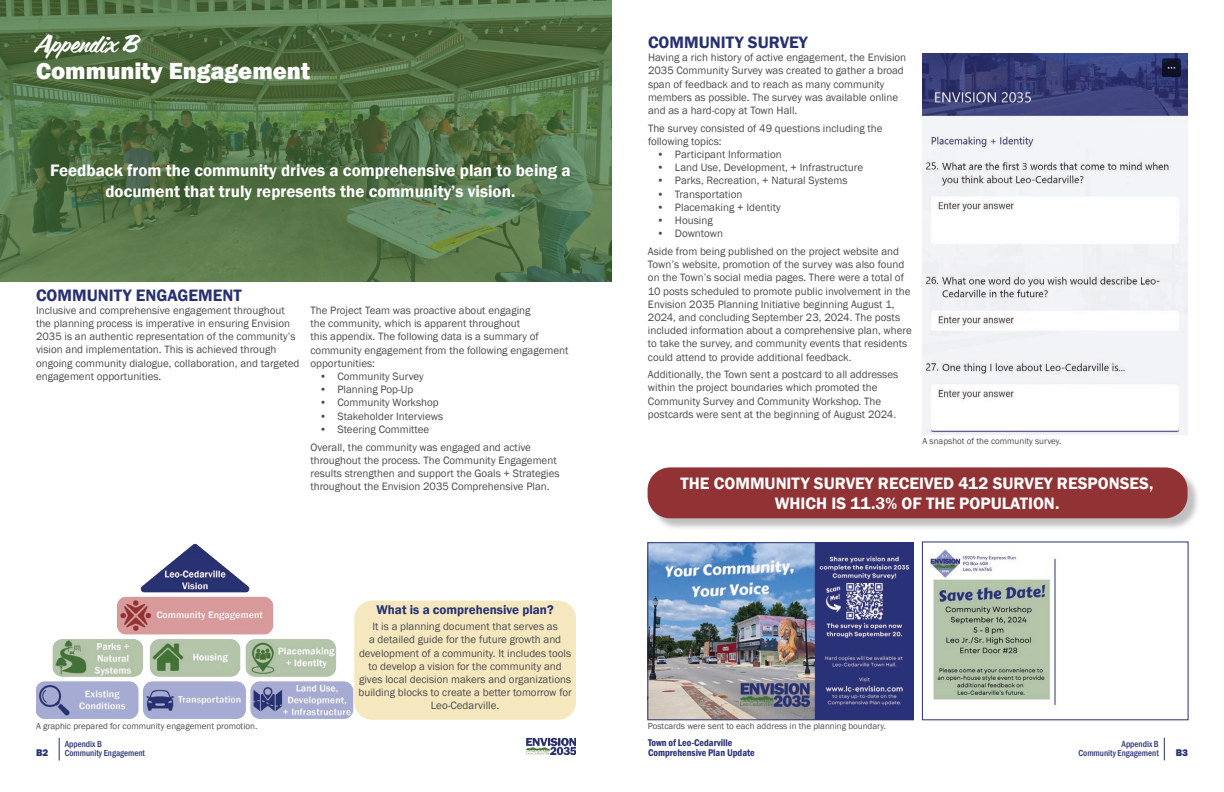
<style>
.page{position:relative;width:1224px;height:792px;background:#fff}
.page>*{position:absolute;margin:0;border:0;box-sizing:border-box;transform-origin:0 0}
.t1{font:800 24px "Franklin Gothic";color:#fff}
.t2{font:24px "Coffee Service";color:#fff}
.t3{font:600 17px/20.4px "Franklin Gothic";color:#fff;text-align:center}
.t4{font:600 17px "Franklin Gothic";color:#273172}
.t5{font:600 13px "Franklin Gothic";color:#273172}
.t6{font:11px/13.2px "Franklin Gothic";color:#4b4b4c}
.t7{font:600 condensed 10px "Franklin Gothic";color:#273172}
.t8{font:800 10px "Franklin Gothic";color:#273172}
.t9{font:9px "Franklin Gothic";color:#4b4b4c}
.t10{font:500 condensed 9px/9px "Franklin Gothic";color:#273172}
</style>
<div class="page">
<img style="left:525px;top:737px;width:51px;height:19px">
<svg style="left:0;top:0;width:612px;height:282px;background:#547347"></svg>
<svg style="left:59px;top:738px;width:1px;height:23px"></svg>
<svg style="left:1164px;top:738px;width:1px;height:22px"></svg>
<div style="left:649px;top:469px;width:551px;height:62px;background:#606162;opacity:.4"></div>
<div style="left:648px;top:467px;width:540px;height:51px;background:#913334;border-radius:22px"></div>
<img style="left:650px;top:544px;width:262px;height:174px">
<div style="left:648px;top:542px;width:266px;height:178px;border:1px solid #273172"></div>
<img style="left:929px;top:549px;width:127px;height:157px">
<img style="left:36px;top:543px;width:318px;height:176px">
<div style="left:354px;top:601px;width:222px;height:119px;background:#f5e8bf;border-radius:18px"></div>
<img style="left:922px;top:53px;width:266px;height:382px">
<h1 class="t2" style="left:36px;top:28px;width:104px">Appendix B</h1>
<h1 class="t1" style="left:36px;top:56px;width:275px">Community Engagement</h1>
<h2 class="t3" style="left:50px;top:161px;width:522px">Feedback from the community drives a comprehensive plan to being a document that truly represents the community’s vision.</h2>
<h2 class="t4" style="left:36px;top:285px;width:207px">COMMUNITY ENGAGEMENT</h2>
<p class="t6" style="left:36px;top:304px;width:265px">Inclusive and comprehensive engagement throughout the planning process is imperative in ensuring Envision 2035 is an authentic representation of the community’s vision and implementation. This is achieved through ongoing community dialogue, collaboration, and targeted engagement opportunities.</p>
<p class="t6" style="left:310px;top:304px;width:260px">The Project Team was proactive about engaging<br>the community, which is apparent throughout<br>this appendix. The following data is a summary of community engagement from the following engagement opportunities:</p>
<p class="t6" style="left:319px;top:370px;width:106px">• Community Survey</p>
<p class="t6" style="left:319px;top:383px;width:95px">• Planning Pop-Up</p>
<p class="t6" style="left:319px;top:396px;width:121px">• Community Workshop</p>
<p class="t6" style="left:319px;top:410px;width:125px">• Stakeholder Interviews</p>
<p class="t6" style="left:310px;top:421px;width:222px;line-height:17.7px;text-indent:9px">• Steering Committee<br>Overall, the community was engaged and active</p>
<p class="t6" style="left:310px;top:454px;width:251px">throughout the process. The Community Engagement results strengthen and support the Goals + Strategies throughout the Envision 2035 Comprehensive Plan.</p>
<p class="t5" style="left:377px;top:602px;width:179px">What is a comprehensive plan?</p>
<p class="t6" style="left:358px;top:620px;width:215px;text-align:center">It is a planning document that serves as<br>a detailed guide for the future growth and development of a community. It includes tools to develop a vision for the community and gives local decision makers and organizations building blocks to create a better tomorrow for Leo-Cedarville.</p>
<h2 class="t4" style="left:648px;top:32px;width:161px">COMMUNITY SURVEY</h2>
<p class="t6" style="left:648px;top:51px;width:260px">Having a rich history of active engagement, the Envision 2035 Community Survey was created to gather a broad span of feedback and to reach as many community members as possible. The survey was available online and as a hard-copy at Town Hall.</p>
<p class="t6" style="left:648px;top:122px;width:236px">The survey consisted of 49 questions including the following topics:</p>
<p class="t6" style="left:657px;top:148px;width:126px">• Participant Information</p>
<p class="t6" style="left:657px;top:161px;width:208px">• Land Use, Development, + Infrastructure</p>
<p class="t6" style="left:657px;top:174px;width:192px">• Parks, Recreation, + Natural Systems</p>
<p class="t6" style="left:657px;top:188px;width:87px">• Transportation</p>
<p class="t6" style="left:657px;top:201px;width:125px">• Placemaking + Identity</p>
<p class="t6" style="left:657px;top:214px;width:57px">• Housing</p>
<p class="t6" style="left:648px;top:225px;width:253px;line-height:17.7px;text-indent:9px">• Downtown<br>Aside from being published on the project website and</p>
<p class="t6" style="left:648px;top:258px;width:265px">Town’s website, promotion of the survey was also found on the Town’s social media pages. There were a total of 10 posts scheduled to promote public involvement in the Envision 2035 Planning Initiative beginning August 1, 2024, and concluding September 23, 2024. The posts included information about a comprehensive plan, where to take the survey, and community events that residents could attend to provide additional feedback.</p>
<p class="t6" style="left:648px;top:368px;width:252px">Additionally, the Town sent a postcard to all addresses within the project boundaries which promoted the Community Survey and Community Workshop. The postcards were sent at the beginning of August 2024.</p>
<p class="t9" style="left:922px;top:435px;width:140px">A snapshot of the community survey.</p>
<h2 class="t3" style="left:681px;top:473px;width:474px">THE COMMUNITY SURVEY RECEIVED 412 SURVEY RESPONSES,<br>WHICH IS 11.3% OF THE POPULATION.</h2>
<p class="t9" style="left:36px;top:720px;width:223px">A graphic prepared for community engagement promotion.</p>
<p class="t9" style="left:648px;top:720px;width:240px">Postcards were sent to each address in the planning boundary.</p>
<p class="t7" style="left:648px;top:736px;width:86px">Town of Leo-Cedarville</p>
<p class="t10" style="left:65px;top:739px;width:82px">Appendix B<br>Community Engagement</p>
<p class="t8" style="left:1176px;top:746px;width:14px">B3</p>
<p class="t10" style="left:1078px;top:739px;width:82px;text-align:right">Appendix B<br>Community Engagement</p>
<p class="t8" style="left:36px;top:746px;width:14px">B2</p>
<p class="t7" style="left:648px;top:746px;width:108px">Comprehensive Plan Update</p>
</div>
